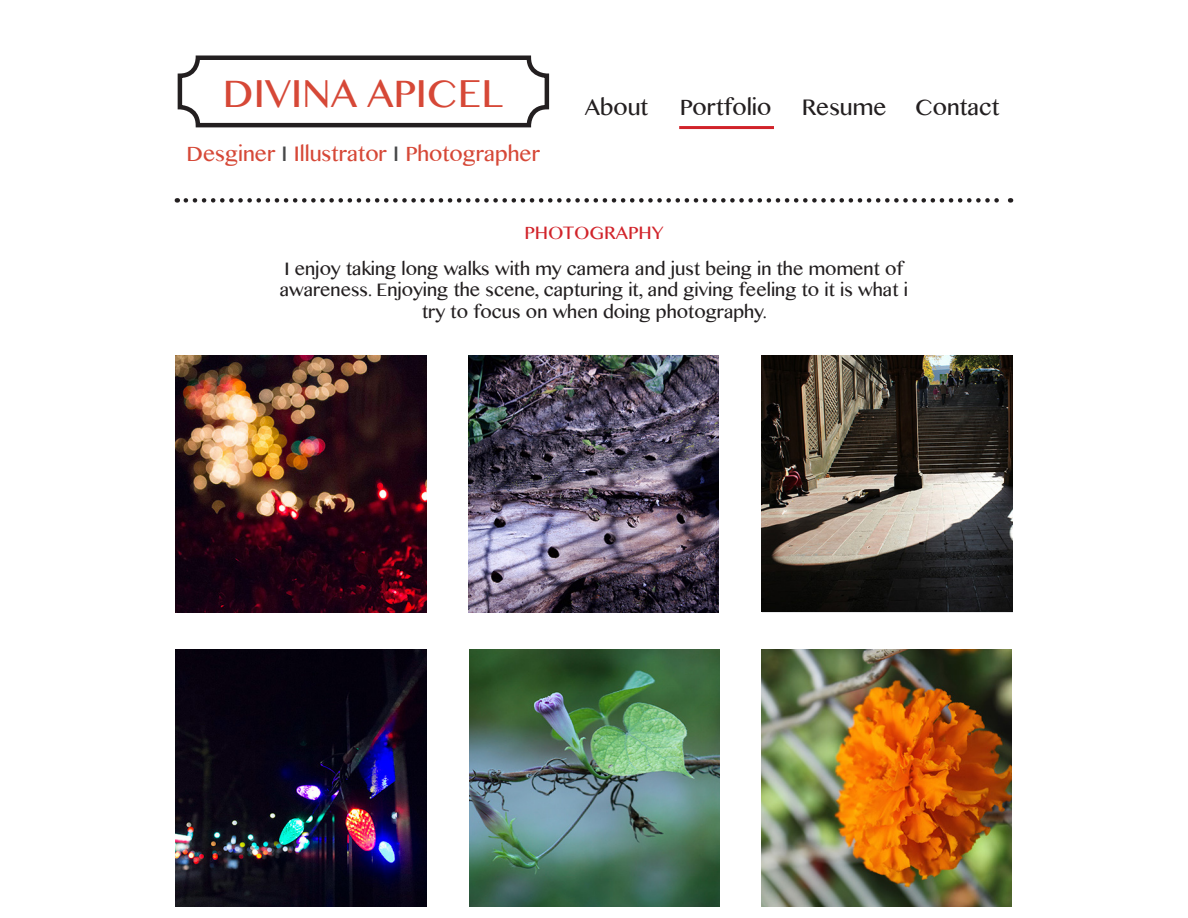
<style>
.page{position:relative;width:1188px;height:918px;background:#fff}
.page>*{position:absolute;margin:0;border:0;box-sizing:border-box;transform-origin:0 0}
.t1{font:39px "Lao MN";color:#d64837}
.t2{font:22.5px "Lao MN";color:#231f20}
.t3{font:21px "Lao MN";color:#d64837}
.t4{font:18px/21.6px "Lao MN";color:#231f20;text-align:center}
.t5{font:18px "Lao MN";color:#d1232a}
.s1{color:#464748}
</style>
<div class="page">
<div style="left:178px;top:56px;width:371px;height:71px;border:4px solid #231f20;border-radius:18px"></div>
<svg style="left:186px;top:198px;width:825px;height:5px"></svg>
<img style="left:176px;top:356px;width:250px;height:257px">
<img style="left:469px;top:649px;width:251px;height:257px">
<img style="left:468px;top:356px;width:251px;height:257px">
<img style="left:176px;top:649px;width:250px;height:257px">
<img style="left:762px;top:649px;width:250px;height:257px">
<img style="left:762px;top:356px;width:250px;height:255px">
<hr style="left:679px;top:126px;width:95px;height:3px;background:#d1232a">
<p class="t1" style="left:223px;top:67px;width:281px">DIVINA APICEL</p>
<p class="t3" style="left:187px;top:140px;width:355px">Desginer <span class="s1">I</span> Illustrator <span class="s1">I</span> Photographer</p>
<p class="t2" style="left:585px;top:92px;width:65px">About</p>
<p class="t2" style="left:680px;top:92px;width:93px">Portfolio</p>
<p class="t2" style="left:802px;top:92px;width:86px">Resume</p>
<p class="t2" style="left:915px;top:92px;width:86px">Contact</p>
<p class="t5" style="left:524px;top:220px;width:141px">PHOTOGRAPHY</p>
<p class="t4" style="left:280px;top:258px;width:630px">I enjoy taking long walks with my camera and just being in the moment of awareness. Enjoying the scene, capturing it, and giving feeling to it is what i try to focus on when doing photography.</p>
</div>
